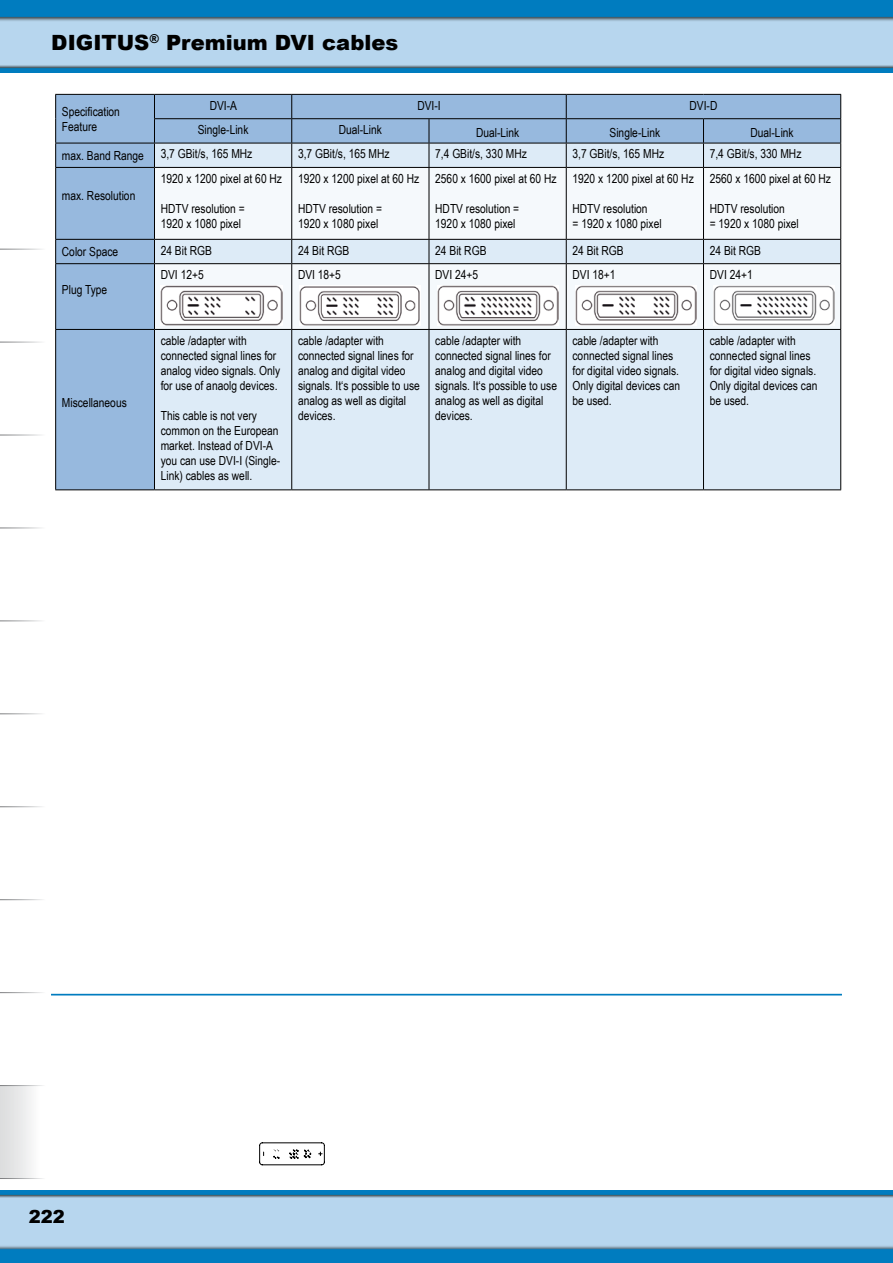
<style>
.page{position:relative;width:893px;height:1263px;background:#fff}
.page>*{position:absolute;margin:0;border:0;box-sizing:border-box;transform-origin:0 0}
.t1{font:900 21px "Arial";color:#000}
.t2{font:900 18px "Arial";color:#000}
.t3{font:12.45px/15px "Arial Narrow";color:#000}
</style>
<div class="page">
<img style="left:0;top:0;width:893px;height:72px">
<img style="left:0;top:1191px;width:893px;height:72px">
<div style="left:0;top:1086px;width:39px;height:92px;background:linear-gradient(to right,#d9dadb,#fbfbfb)"></div>
<svg style="left:55px;top:94px;width:786px;height:395px"></svg>
<hr style="left:55px;top:263px;width:99px;height:1px;background:#000">
<hr style="left:55px;top:264px;width:1px;height:65px;background:#000">
<hr style="left:154px;top:263px;width:138px;height:1px;background:#000">
<hr style="left:154px;top:264px;width:1px;height:65px;background:#000">
<hr style="left:292px;top:263px;width:137px;height:1px;background:#000">
<hr style="left:291px;top:264px;width:1px;height:65px;background:#000">
<hr style="left:429px;top:263px;width:137px;height:1px;background:#000">
<hr style="left:429px;top:264px;width:1px;height:65px;background:#000">
<hr style="left:566px;top:263px;width:137px;height:1px;background:#000">
<hr style="left:566px;top:264px;width:1px;height:65px;background:#000">
<hr style="left:703px;top:263px;width:138px;height:1px;background:#000">
<hr style="left:703px;top:264px;width:1px;height:65px;background:#000">
<hr style="left:840px;top:264px;width:1px;height:65px;background:#000">
<hr style="left:55px;top:329px;width:99px;height:1px;background:#000">
<hr style="left:55px;top:330px;width:1px;height:159px;background:#000">
<hr style="left:154px;top:329px;width:138px;height:1px;background:#000">
<hr style="left:154px;top:330px;width:1px;height:159px;background:#000">
<hr style="left:292px;top:329px;width:137px;height:1px;background:#000">
<hr style="left:291px;top:330px;width:1px;height:159px;background:#000">
<hr style="left:429px;top:329px;width:137px;height:1px;background:#000">
<hr style="left:429px;top:330px;width:1px;height:159px;background:#000">
<hr style="left:566px;top:329px;width:137px;height:1px;background:#000">
<hr style="left:566px;top:330px;width:1px;height:159px;background:#000">
<hr style="left:703px;top:329px;width:138px;height:1px;background:#000">
<hr style="left:703px;top:330px;width:1px;height:159px;background:#000">
<hr style="left:840px;top:330px;width:1px;height:159px;background:#000">
<hr style="left:55px;top:489px;width:99px;height:1px;background:#000">
<hr style="left:154px;top:489px;width:138px;height:1px;background:#000">
<hr style="left:292px;top:489px;width:137px;height:1px;background:#000">
<hr style="left:429px;top:489px;width:137px;height:1px;background:#000">
<hr style="left:566px;top:489px;width:137px;height:1px;background:#000">
<hr style="left:703px;top:489px;width:138px;height:1px;background:#000">
<img style="left:161px;top:286px;width:121px;height:39px">
<img style="left:299px;top:286px;width:121px;height:39px">
<img style="left:437px;top:286px;width:121px;height:39px">
<img style="left:575px;top:286px;width:122px;height:39px">
<img style="left:713px;top:286px;width:122px;height:39px">
<hr style="left:51px;top:994px;width:791px;height:1px;background:#007cbf">
<svg style="left:259px;top:1142px;width:66px;height:23px"></svg>
<h1 class="t1" style="left:51px;top:27px;width:348px">DIGITUS<sup>®</sup> Premium DVI cables</h1>
<p class="t3" style="left:62px;top:103px;width:60px">Specification<br>Feature</p>
<p class="t3" style="left:210px;top:97px;width:29px">DVI-A</p>
<p class="t3" style="left:417px;top:97px;width:25px">DVI-I</p>
<p class="t3" style="left:690px;top:97px;width:29px">DVI-D</p>
<p class="t3" style="left:198px;top:122px;width:52px">Single-Link</p>
<p class="t3" style="left:339px;top:122px;width:45px">Dual-Link</p>
<p class="t3" style="left:476px;top:124px;width:45px">Dual-Link</p>
<p class="t3" style="left:609px;top:124px;width:52px">Single-Link</p>
<p class="t3" style="left:750px;top:124px;width:45px">Dual-Link</p>
<p class="t3" style="left:62px;top:147px;width:84px">max. Band Range</p>
<p class="t3" style="left:161px;top:146px;width:93px">3,7 GBit/s, 165 MHz</p>
<p class="t3" style="left:298px;top:146px;width:93px">3,7 GBit/s, 165 MHz</p>
<p class="t3" style="left:435px;top:146px;width:93px">7,4 GBit/s, 330 MHz</p>
<p class="t3" style="left:572px;top:146px;width:93px">3,7 GBit/s, 165 MHz</p>
<p class="t3" style="left:710px;top:146px;width:93px">7,4 GBit/s, 330 MHz</p>
<p class="t3" style="left:62px;top:188px;width:75px">max. Resolution</p>
<p class="t3" style="left:161px;top:170px;width:123px">1920 x 1200 pixel at 60 Hz</p>
<p class="t3" style="left:161px;top:200px;width:85px">HDTV resolution =<br>1920 x 1080 pixel</p>
<p class="t3" style="left:298px;top:170px;width:123px">1920 x 1200 pixel at 60 Hz</p>
<p class="t3" style="left:298px;top:200px;width:85px">HDTV resolution =<br>1920 x 1080 pixel</p>
<p class="t3" style="left:435px;top:170px;width:123px">2560 x 1600 pixel at 60 Hz</p>
<p class="t3" style="left:435px;top:200px;width:85px">HDTV resolution =<br>1920 x 1080 pixel</p>
<p class="t3" style="left:572px;top:170px;width:123px">1920 x 1200 pixel at 60 Hz</p>
<p class="t3" style="left:572px;top:200px;width:91px">HDTV resolution<br>= 1920 x 1080 pixel</p>
<p class="t3" style="left:710px;top:170px;width:123px">2560 x 1600 pixel at 60 Hz</p>
<p class="t3" style="left:710px;top:200px;width:91px">HDTV resolution<br>= 1920 x 1080 pixel</p>
<p class="t3" style="left:62px;top:244px;width:58px">Color Space</p>
<p class="t3" style="left:161px;top:242px;width:53px">24 Bit RGB</p>
<p class="t3" style="left:298px;top:242px;width:53px">24 Bit RGB</p>
<p class="t3" style="left:435px;top:242px;width:53px">24 Bit RGB</p>
<p class="t3" style="left:572px;top:242px;width:53px">24 Bit RGB</p>
<p class="t3" style="left:710px;top:242px;width:53px">24 Bit RGB</p>
<p class="t3" style="left:62px;top:281px;width:47px">Plug Type</p>
<p class="t3" style="left:161px;top:267px;width:45px">DVI 12+5</p>
<p class="t3" style="left:298px;top:267px;width:45px">DVI 18+5</p>
<p class="t3" style="left:435px;top:267px;width:45px">DVI 24+5</p>
<p class="t3" style="left:572px;top:267px;width:45px">DVI 18+1</p>
<p class="t3" style="left:710px;top:267px;width:45px">DVI 24+1</p>
<p class="t3" style="left:62px;top:394px;width:66px">Miscellaneous</p>
<p class="t3" style="left:161px;top:332px;width:121px">cable /adapter with connected signal lines for analog video signals. Only for use of anaolg devices.</p>
<p class="t3" style="left:161px;top:407px;width:121px">This cable is not very common on the European market. Instead of DVI-A you can use DVI-I (Single-<br>Link) cables as well.</p>
<p class="t3" style="left:298px;top:332px;width:123px">cable /adapter with connected signal lines for analog and digital video signals. It‘s possible to use analog as well as digital devices.</p>
<p class="t3" style="left:435px;top:332px;width:123px">cable /adapter with connected signal lines for analog and digital video signals. It‘s possible to use analog as well as digital devices.</p>
<p class="t3" style="left:572px;top:332px;width:109px">cable /adapter with connected signal lines for digital video signals.<br>Only digital devices can be used.</p>
<p class="t3" style="left:710px;top:332px;width:109px">cable /adapter with connected signal lines for digital video signals.<br>Only digital devices can be used.</p>
<h2 class="t2" style="left:29px;top:1203px;width:38px">222</h2>
</div>
